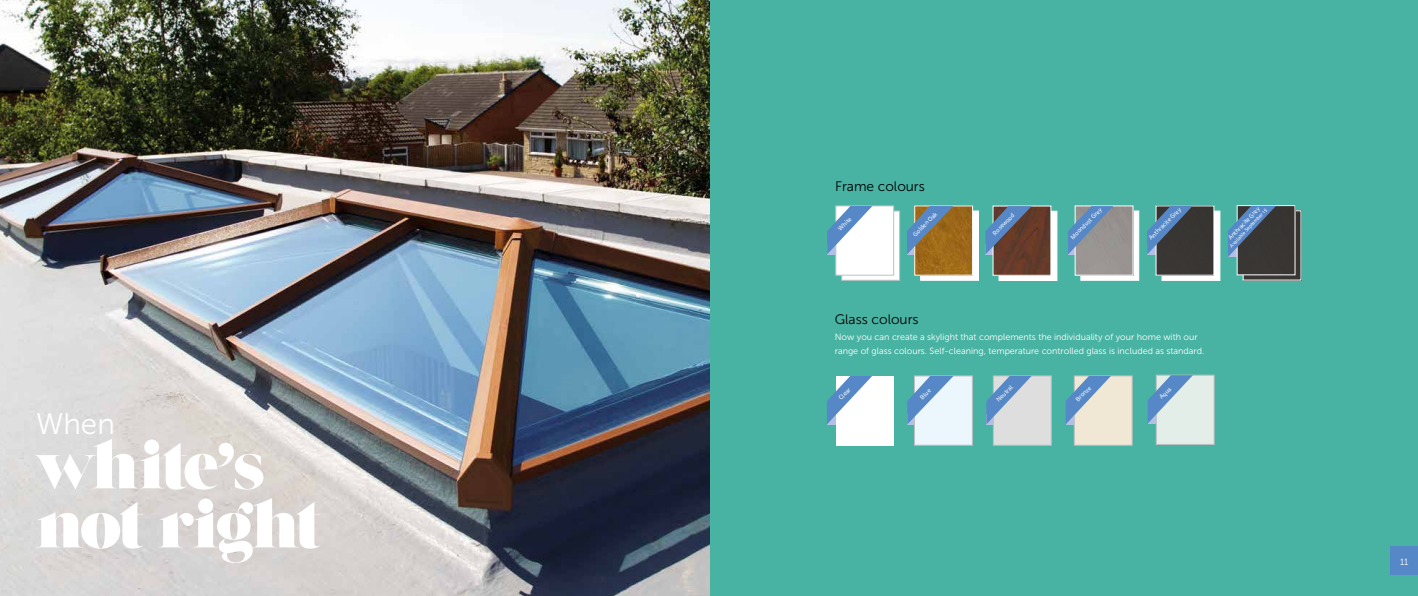
<style>
.page{position:relative;width:1418px;height:596px;background:#fff}
.page>*{position:absolute;margin:0;border:0;box-sizing:border-box;transform-origin:0 0}
.t1{font:65px/59px "Grumpy Black 88";letter-spacing:-.04em;color:#fff}
.t2{font:29.6px "Museo Sans 300";color:#fff}
.t3{font:13.7px "Museo Sans 300";color:#000}
.t4{font:9px/14px "Museo Sans 300";color:#fff}
.t5{font:6.1px "Tisa Sans Pro";color:#fff}
.t6{font:5px "Tisa Sans Pro";color:#fff}
</style>
<div class="page">
<div style="left:709px;top:0;width:708px;height:595px;background:#49b3a3"></div>
<img style="left:0;top:0;width:709px;height:595px">
<div style="left:1390px;top:546px;width:27px;height:28px;background:#5688c7"></div>
<svg style="left:998px;top:211px;width:59px;height:69px"></svg>
<svg style="left:1161px;top:211px;width:58px;height:69px"></svg>
<svg style="left:1080px;top:211px;width:58px;height:69px"></svg>
<svg style="left:920px;top:211px;width:58px;height:69px"></svg>
<svg style="left:841px;top:211px;width:58px;height:69px"></svg>
<div style="left:835px;top:206px;width:58px;height:69px;background:#fff;border:1px solid #bec1c4"></div>
<img style="left:916px;top:208px;width:54px;height:65px">
<div style="left:1077px;top:208px;width:54px;height:65px;background:#999491"></div>
<div style="left:1075px;top:206px;width:58px;height:69px;border:1px solid #fff"></div>
<svg style="left:1068px;top:206px;width:45px;height:48px;background:#7b93a8"></svg>
<svg style="left:907px;top:206px;width:46px;height:48px;background:#7e7c69"></svg>
<svg style="left:827px;top:206px;width:45px;height:48px"></svg>
<div style="left:1157px;top:208px;width:54px;height:65px;background:#383633"></div>
<img style="left:994px;top:208px;width:55px;height:65px">
<svg style="left:985px;top:206px;width:46px;height:48px;background:#5f6573"></svg>
<svg style="left:1147px;top:206px;width:45px;height:48px;background:#496379"></svg>
<div style="left:835px;top:375px;width:58px;height:70px;background:#fff"></div>
<div style="left:914px;top:375px;width:58px;height:70px;background:#ecf6fd;border:1px solid #bec0c2"></div>
<div style="left:993px;top:375px;width:58px;height:70px;background:#dedede;border:1px solid #bec0c2"></div>
<svg style="left:986px;top:376px;width:45px;height:48px"></svg>
<svg style="left:907px;top:376px;width:46px;height:48px"></svg>
<svg style="left:827px;top:376px;width:45px;height:48px"></svg>
<div style="left:1074px;top:375px;width:58px;height:70px;background:#f0e7d5;border:1px solid #bec0c2"></div>
<svg style="left:1065px;top:376px;width:45px;height:48px"></svg>
<img style="left:1244px;top:212px;width:55px;height:66px">
<div style="left:1238px;top:207px;width:55px;height:66px;background:#383633"></div>
<div style="left:1236px;top:205px;width:59px;height:70px;border:1px solid #fff"></div>
<svg style="left:1228px;top:206px;width:47px;height:51px;background:#49637a"></svg>
<div style="left:1156px;top:375px;width:58px;height:69px;background:#e4eee9;border:1px solid #bec0c2"></div>
<svg style="left:1147px;top:375px;width:45px;height:48px"></svg>
<h2 class="t2" style="left:36px;top:408px;width:80px">When</h2>
<h1 class="t1" style="left:36px;top:436px;width:286px">white’s not right</h1>
<h3 class="t3" style="left:835px;top:178px;width:91px">Frame colours</h3>
<p class="t5" style="left:836px;top:226px;width:18px;rotate:-45deg">White</p>
<p class="t5" style="left:911px;top:232px;width:33px;rotate:-45deg">Golden Oak</p>
<p class="t5" style="left:990px;top:231px;width:29px;rotate:-45deg">Rosewood</p>
<p class="t5" style="left:1146px;top:236px;width:44px;rotate:-45deg">Anthracite Grey</p>
<p class="t5" style="left:1068px;top:235px;width:43px;rotate:-45deg">Moondust Grey</p>
<p class="t5" style="left:1226px;top:236px;width:44px;rotate:-47deg">Anthracite Grey</p>
<p class="t6" style="left:1228px;top:244px;width:53px;rotate:-46deg">Available September 15</p>
<h3 class="t3" style="left:834px;top:311px;width:85px">Glass colours</h3>
<p class="t4" style="left:834px;top:329px;width:371px">Now you can create a skylight that complements the individuality of your home with our range of glass colours. Self-cleaning, temperature controlled glass is included as standard.</p>
<p class="t5" style="left:1073px;top:397px;width:21px;rotate:-45deg">Bronze</p>
<p class="t5" style="left:994px;top:397px;width:22px;rotate:-45deg">Neutral</p>
<p class="t5" style="left:1157px;top:395px;width:16px;rotate:-45deg">Aqua</p>
<p class="t5" style="left:836px;top:395px;width:16px;rotate:-45deg">Clear</p>
<p class="t5" style="left:918px;top:395px;width:14px;rotate:-45deg">Blue</p>
<p class="t4" style="left:1399px;top:555px;width:10px">11</p>
</div>
